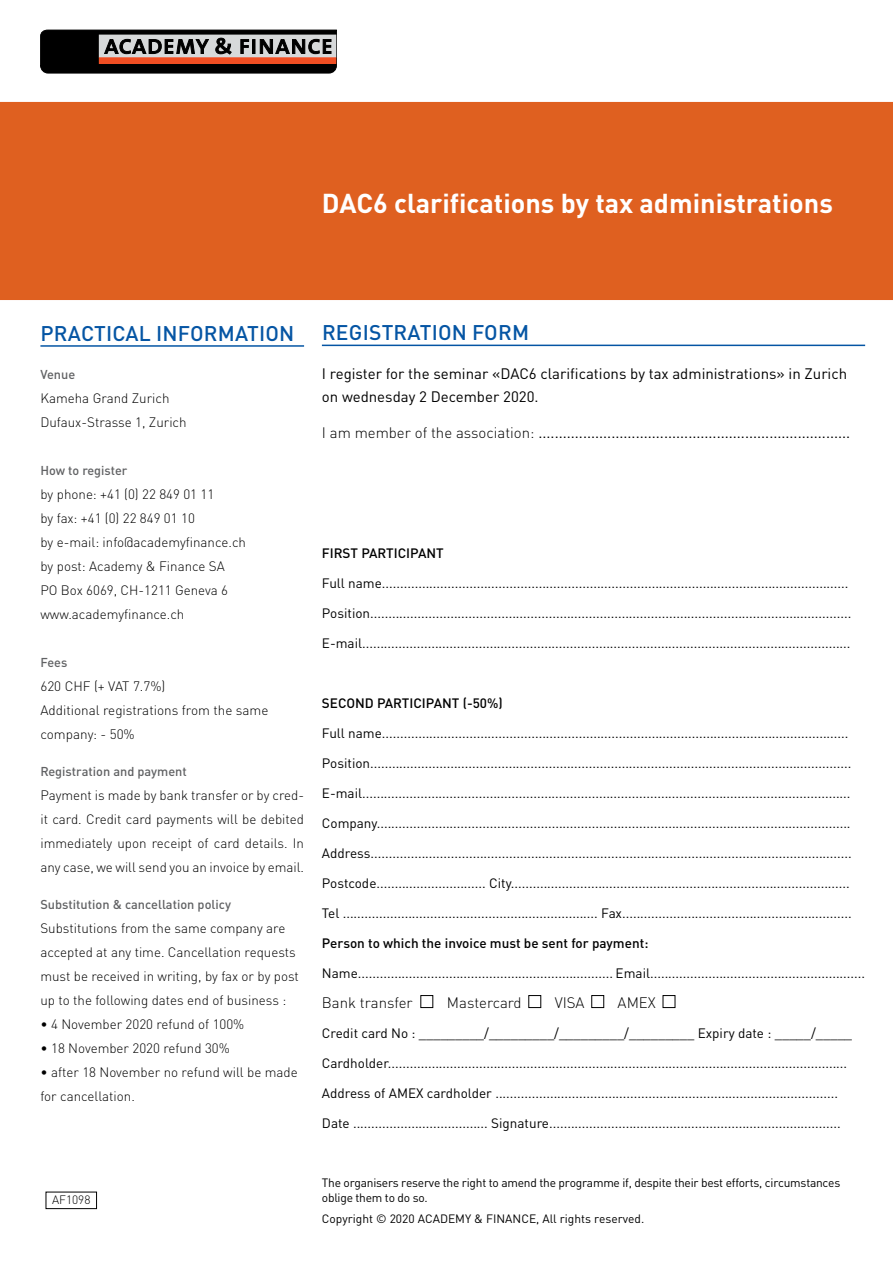
<style>
.page{position:relative;width:893px;height:1263px;background:#fff}
.page>*{position:absolute;margin:0;border:0;box-sizing:border-box;transform-origin:0 0}
.t1{font:700 27px "DIN Pro";color:#fff}
.t2{font:500 21px "DIN Pro";letter-spacing:.01em;color:#0555a4}
.t3{font:15px/22.5px "DIN Pro";color:#000}
.t4{font:300 15px "DIN Pro";color:#000}
.t5{font:13.5px "DIN Pro";color:#000}
.t6{font:300 13.5px/24px "DIN Pro";color:#000}
.t7{font:500 13.5px "DIN Pro";color:#000}
.t8{font:500 12.75px "DIN Pro";color:#616264}
.t9{font:12px/14.4px "DIN Pro";letter-spacing:-.02em;color:#000}
.t10{font:12px "DIN Pro";color:#000}
.t11{font:300 12px "DIN Pro";color:#000}
.s1{font-weight:300}
</style>
<div class="page">
<div style="left:0;top:102px;width:893px;height:198px;background:#df6020"></div>
<div style="left:46px;top:1192px;width:51px;height:17px;border:1px solid #000"></div>
<svg style="left:40px;top:30px;width:297px;height:43px;background:#4a4848"></svg>
<div style="left:99px;top:58px;width:237px;height:5px;background:#f04e23"></div>
<div style="left:99px;top:58px;width:237px;height:6px;border:1px solid #f04e23"></div>
<hr style="left:322px;top:345px;width:543px;height:1px;background:#0555a4">
<div style="left:420px;top:995px;width:13px;height:13px;background:#fff;border:1px solid #000"></div>
<div style="left:528px;top:995px;width:13px;height:13px;background:#fff;border:1px solid #000"></div>
<div style="left:591px;top:995px;width:13px;height:13px;background:#fff;border:1px solid #000"></div>
<div style="left:663px;top:995px;width:12px;height:13px;background:#fff;border:1px solid #000"></div>
<hr style="left:40px;top:345px;width:264px;height:2px;background:#0555a4">
<h1 class="t1" style="left:322px;top:181px;width:512px">DAC6 clarifications by tax administrations</h1>
<h2 class="t2" style="left:41px;top:316px;width:255px">PRACTICAL INFORMATION</h2>
<p class="t8" style="left:40px;top:364px;width:36px">Venue</p>
<p class="t6" style="left:40px;top:385px;width:148px">Kameha Grand Zurich<br>Dufaux-Strasse 1, Zurich</p>
<p class="t8" style="left:40px;top:460px;width:88px">How to register</p>
<p class="t6" style="left:40px;top:481px;width:207px">by phone: +41 (0) 22 849 01 11<br>by fax: +41 (0) 22 849 01 10<br>by e-mail: info@academyfinance.ch by post: Academy &amp; Finance SA<br>PO Box 6069, CH-1211 Geneva 6 www.academyfinance.ch</p>
<p class="t8" style="left:40px;top:652px;width:28px">Fees</p>
<p class="t6" style="left:40px;top:673px;width:230px">620 CHF (+ VAT 7.7%)<br>Additional registrations from the same company: - 50%</p>
<p class="t8" style="left:40px;top:761px;width:148px">Registration and payment</p>
<p class="t6" style="left:40px;top:782px;width:265px;text-align:justify">Payment is made by bank transfer or by cred&shy;it card. Credit card payments will be debited immediately upon receipt of card details. In any case, we will send you an invoice by email.</p>
<p class="t8" style="left:40px;top:894px;width:192px">Substitution &amp; cancellation policy</p>
<p class="t6" style="left:40px;top:914px;width:260px">Substitutions from the same company are accepted at any time. Cancellation requests must be received in writing, by fax or by post up to the following dates end of business :</p>
<p class="t6" style="left:40px;top:1010px;width:205px">• 4 November 2020 refund of 100%</p>
<p class="t6" style="left:40px;top:1034px;width:191px">• 18 November 2020 refund 30%</p>
<p class="t6" style="left:40px;top:1058px;width:259px">• after 18 November no refund will be made for cancellation.</p>
<p class="t11" style="left:52px;top:1190px;width:40px">AF1098</p>
<h2 class="t2" style="left:322px;top:316px;width:209px">REGISTRATION FORM</h2>
<p class="t3" style="left:322px;top:361px;width:527px">I register for the seminar «DAC6 clarifications by tax administrations» in Zurich on wednesday 2 December 2020.</p>
<p class="t3" style="left:322px;top:420px;width:530px"><span class="s1">I am member of the association:</span> .............................................................................</p>
<p class="t7" style="left:322px;top:542px;width:123px">FIRST PARTICIPANT</p>
<p class="t5" style="left:322px;top:572px;width:528px">Full name................................................................................................................................</p>
<p class="t5" style="left:322px;top:602px;width:531px">Position....................................................................................................................................</p>
<p class="t5" style="left:322px;top:632px;width:530px">E-mail......................................................................................................................................</p>
<p class="t7" style="left:322px;top:692px;width:182px">SECOND PARTICIPANT (-50%)</p>
<p class="t5" style="left:322px;top:722px;width:528px">Full name................................................................................................................................</p>
<p class="t5" style="left:322px;top:752px;width:531px">Position....................................................................................................................................</p>
<p class="t5" style="left:322px;top:782px;width:530px">E-mail......................................................................................................................................</p>
<p class="t5" style="left:322px;top:812px;width:530px">Company..................................................................................................................................</p>
<p class="t5" style="left:322px;top:842px;width:531px">Address....................................................................................................................................</p>
<p class="t5" style="left:322px;top:872px;width:529px">Postcode.............................. City.............................................................................................</p>
<p class="t5" style="left:322px;top:902px;width:531px">Tel ...................................................................... Fax...............................................................</p>
<p class="t7" style="left:322px;top:932px;width:328px">Person to which the invoice must be sent for payment:</p>
<p class="t5" style="left:322px;top:962px;width:545px">Name...................................................................... Email...........................................................</p>
<p class="t4" style="left:322px;top:991px;width:92px">Bank transfer</p>
<p class="t4" style="left:447px;top:991px;width:76px">Mastercard</p>
<p class="t4" style="left:555px;top:991px;width:31px">VISA</p>
<p class="t4" style="left:618px;top:991px;width:40px">AMEX</p>
<p class="t5" style="left:322px;top:1022px;width:532px">Credit card No : _________/_________/_________/_________ Expiry date : _____/_____</p>
<p class="t5" style="left:322px;top:1052px;width:527px">Cardholder..............................................................................................................................</p>
<p class="t5" style="left:322px;top:1082px;width:518px">Address of AMEX cardholder ..............................................................................................</p>
<p class="t5" style="left:322px;top:1112px;width:520px">Date ..................................... Signature................................................................................</p>
<p class="t9" style="left:322px;top:1174px;width:520px">The organisers reserve the right to amend the programme if, despite their best efforts, circumstances oblige them to do so.</p>
<p class="t10" style="left:322px;top:1210px;width:324px">Copyright © 2020 ACADEMY &amp; FINANCE, All rights reserved.</p>
</div>
